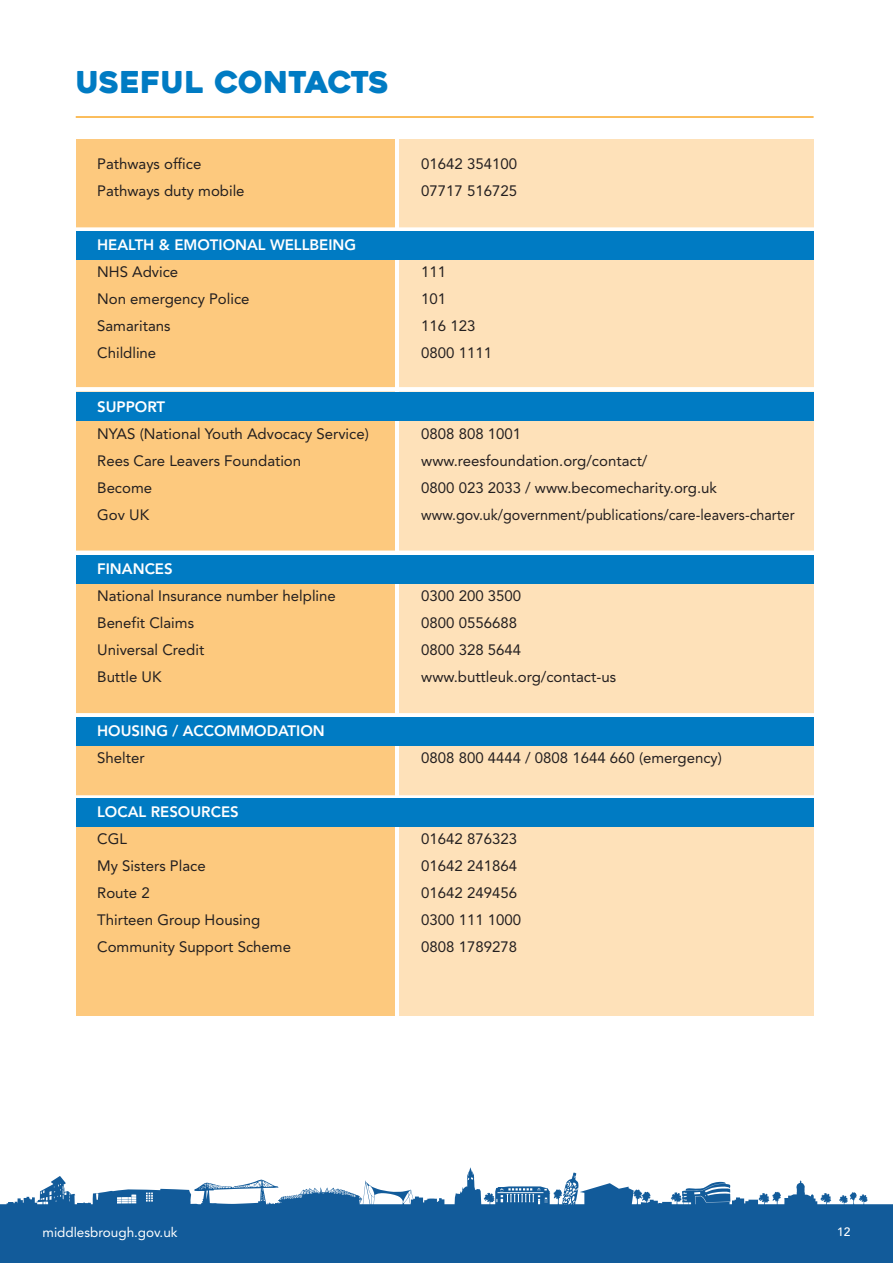
<style>
.page{position:relative;width:893px;height:1263px;background:#fff}
.page>*{position:absolute;margin:0;border:0;box-sizing:border-box;transform-origin:0 0}
.t1{font:30px "Heavitas";color:#007bc3}
.t2{font:15px "Avenir";color:#231f20}
.t3{font:800 15px "Avenir";color:#fff}
.t4{font:15px "Avenir";color:#231f20;scale:.95 1}
.t5{font:13.5px "Avenir";color:#fff}
.t6{font:500 12px "Avenir";color:#fff}
</style>
<div class="page">
<div style="left:76px;top:140px;width:318px;height:876px;background:#fdc97e"></div>
<div style="left:399px;top:140px;width:415px;height:876px;background:#fee1b9"></div>
<svg style="left:0;top:1167px;width:893px;height:96px;fill:#125b9a"></svg>
<hr style="left:76px;top:116px;width:738px;height:2px;background:#faa928">
<div style="left:76px;top:227px;width:738px;height:5px;background:#fff"></div>
<div style="left:76px;top:387px;width:738px;height:5px;background:#fff"></div>
<hr style="left:76px;top:551px;width:738px;height:4px;background:#fff">
<div style="left:76px;top:713px;width:738px;height:5px;background:#fff"></div>
<svg style="left:76px;top:795px;width:738px;height:4px;background:#bfdbe9"></svg>
<div style="left:76px;top:232px;width:738px;height:28px;background:#007bc3"></div>
<div style="left:76px;top:392px;width:738px;height:28px;background:#007bc3"></div>
<div style="left:76px;top:555px;width:738px;height:28px;background:#007bc3"></div>
<div style="left:76px;top:718px;width:738px;height:28px;background:#007bc3"></div>
<div style="left:76px;top:799px;width:738px;height:28px;background:#007bc3"></div>
<h1 class="t1" style="left:76px;top:71px;width:315px">USEFUL CONTACTS</h1>
<p class="t2" style="left:97px;top:158px;width:106px">Pathways office</p>
<p class="t2" style="left:421px;top:158px;width:97px">01642 354100</p>
<p class="t2" style="left:97px;top:185px;width:149px">Pathways duty mobile</p>
<p class="t2" style="left:421px;top:185px;width:97px">07717 516725</p>
<p class="t3" style="left:97px;top:239px;width:260px">HEALTH &amp; EMOTIONAL WELLBEING</p>
<p class="t2" style="left:97px;top:266px;width:83px">NHS Advice</p>
<p class="t2" style="left:421px;top:266px;width:26px">111</p>
<p class="t2" style="left:97px;top:293px;width:154px">Non emergency Police</p>
<p class="t2" style="left:421px;top:293px;width:26px">101</p>
<p class="t2" style="left:97px;top:320px;width:75px">Samaritans</p>
<p class="t2" style="left:421px;top:320px;width:56px">116 123</p>
<p class="t2" style="left:97px;top:347px;width:61px">Childline</p>
<p class="t2" style="left:421px;top:347px;width:72px">0800 1111</p>
<p class="t3" style="left:97px;top:401px;width:70px">SUPPORT</p>
<p class="t2" style="left:97px;top:428px;width:273px">NYAS (National Youth Advocacy Service)</p>
<p class="t2" style="left:421px;top:428px;width:101px">0808 808 1001</p>
<p class="t2" style="left:97px;top:455px;width:205px">Rees Care Leavers Foundation</p>
<p class="t2" style="left:421px;top:455px;width:228px">www.reesfoundation.org/contact/</p>
<p class="t2" style="left:97px;top:482px;width:57px">Become</p>
<p class="t2" style="left:421px;top:482px;width:297px">0800 023 2033 / www.becomecharity.org.uk</p>
<p class="t2" style="left:97px;top:509px;width:53px">Gov UK</p>
<p class="t4" style="left:421px;top:509px;width:395px">www.gov.uk/government/publications/care-leavers-charter</p>
<p class="t3" style="left:97px;top:563px;width:77px">FINANCES</p>
<p class="t2" style="left:97px;top:590px;width:240px">National Insurance number helpline</p>
<p class="t2" style="left:421px;top:590px;width:101px">0300 200 3500</p>
<p class="t2" style="left:97px;top:617px;width:98px">Benefit Claims</p>
<p class="t2" style="left:421px;top:617px;width:97px">0800 0556688</p>
<p class="t2" style="left:97px;top:644px;width:109px">Universal Credit</p>
<p class="t2" style="left:421px;top:644px;width:101px">0800 328 5644</p>
<p class="t2" style="left:97px;top:671px;width:66px">Buttle UK</p>
<p class="t2" style="left:421px;top:671px;width:196px">www.buttleuk.org/contact-us</p>
<p class="t3" style="left:97px;top:725px;width:229px">HOUSING / ACCOMMODATION</p>
<p class="t2" style="left:97px;top:752px;width:49px">Shelter</p>
<p class="t2" style="left:421px;top:752px;width:302px">0808 800 4444 / 0808 1644 660 (emergency)</p>
<p class="t3" style="left:97px;top:806px;width:143px">LOCAL RESOURCES</p>
<p class="t2" style="left:97px;top:833px;width:31px">CGL</p>
<p class="t2" style="left:421px;top:833px;width:97px">01642 876323</p>
<p class="t2" style="left:97px;top:860px;width:110px">My Sisters Place</p>
<p class="t2" style="left:421px;top:860px;width:97px">01642 241864</p>
<p class="t2" style="left:97px;top:887px;width:54px">Route 2</p>
<p class="t2" style="left:421px;top:887px;width:97px">01642 249456</p>
<p class="t2" style="left:97px;top:914px;width:164px">Thirteen Group Housing</p>
<p class="t2" style="left:421px;top:914px;width:101px">0300 111 1000</p>
<p class="t2" style="left:97px;top:941px;width:195px">Community Support Scheme</p>
<p class="t2" style="left:421px;top:941px;width:97px">0808 1789278</p>
<p class="t5" style="left:43px;top:1227px;width:137px">middlesbrough.gov.uk</p>
<p class="t6" style="left:837px;top:1226px;width:15px">12</p>
</div>
